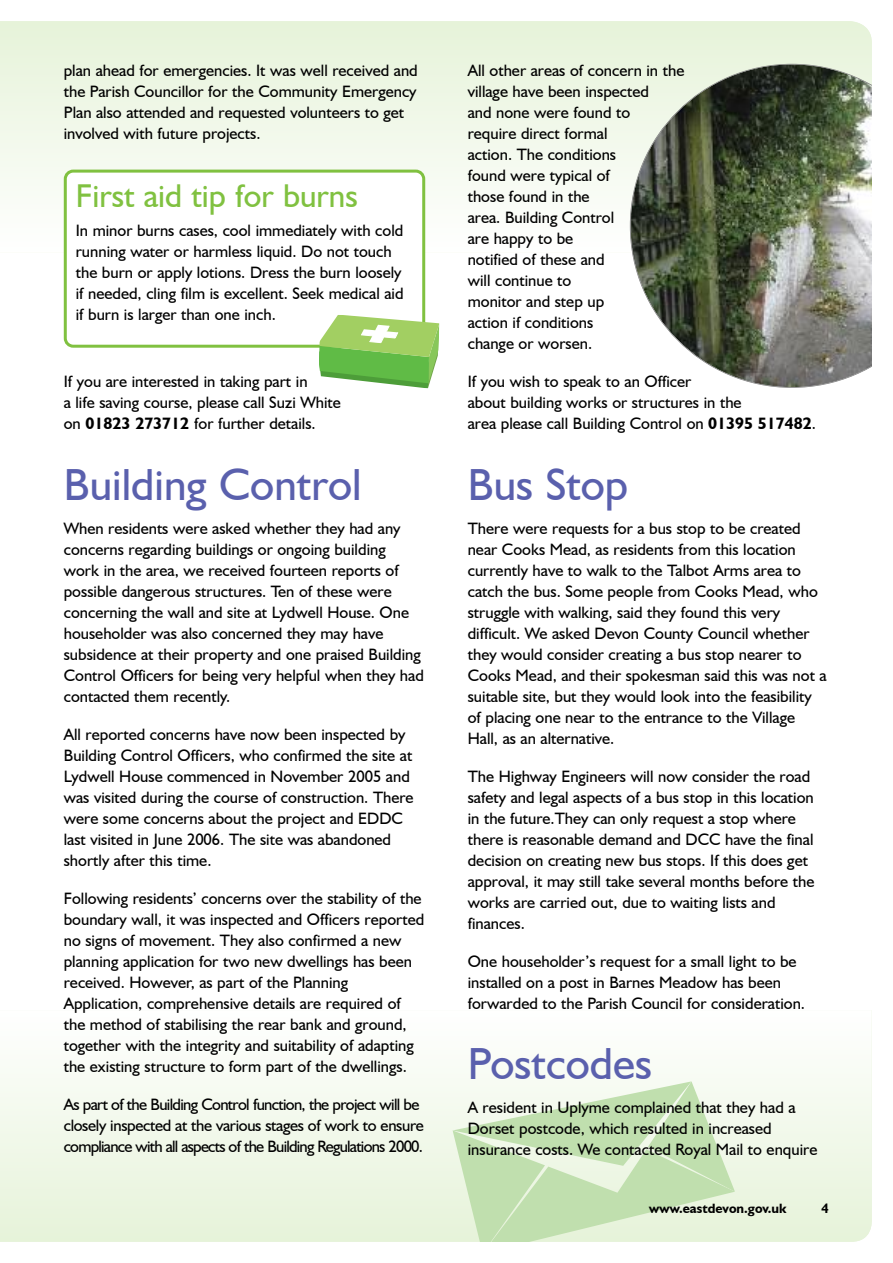
<style>
.page{position:relative;width:893px;height:1263px;background:#fff}
.page>*{position:absolute;margin:0;border:0;box-sizing:border-box;transform-origin:0 0}
.t1{font:45px "Humanist 521 BT";color:#5a60ad}
.t2{font:33px "Humanist 521 BT";color:#80c140}
.t3{font:16.5px/21px "Humanist 521 BT";color:#000}
.t4{font:16.5px/21px "Humanist 521 BT";letter-spacing:-.04em;color:#000}
.t5{font:700 13.5px "Humanist 521 BT";color:#000}
.s1{font-weight:700}
</style>
<div class="page">
<svg style="left:0;top:1023px;width:872px;height:219px"></svg>
<svg style="left:453px;top:1081px;width:282px;height:161px;background:#d3e8c5"></svg>
<svg style="left:0;top:21px;width:872px;height:232px"></svg>
<img style="left:630px;top:64px;width:242px;height:324px">
<svg style="left:64px;top:170px;width:361px;height:178px"></svg>
<svg style="left:318px;top:315px;width:121px;height:73px"></svg>
<p class="t3" style="left:64px;top:60px;width:355px">plan ahead for emergencies. It was well received and the Parish Councillor for the Community Emergency Plan also attended and requested volunteers to get involved with future projects.</p>
<h2 class="t2" style="left:76px;top:175px;width:284px">First aid tip for burns</h2>
<p class="t3" style="left:76px;top:220px;width:329px">In minor burns cases, cool immediately with cold running water or harmless liquid. Do not touch the burn or apply lotions. Dress the burn loosely if needed, cling film is excellent. Seek medical aid if burn is larger than one inch.</p>
<p class="t3" style="left:64px;top:371px;width:279px">If you are interested in taking part in<br>a life saving course, please call Suzi White on <span class="s1">01823 273712</span> for further details.</p>
<h1 class="t1" style="left:64px;top:457px;width:299px">Building Control</h1>
<p class="t3" style="left:64px;top:517px;width:362px">When residents were asked whether they had any concerns regarding buildings or ongoing building work in the area, we received fourteen reports of possible dangerous structures. Ten of these were concerning the wall and site at Lydwell House. One householder was also concerned they may have subsidence at their property and one praised Building Control Officers for being very helpful when they had contacted them recently.</p>
<p class="t3" style="left:64px;top:723px;width:351px">All reported concerns have now been inspected by Building Control Officers, who confirmed the site at Lydwell House commenced in November 2005 and was visited during the course of construction. There were some concerns about the project and EDDC last visited in June 2006. The site was abandoned shortly after this time.</p>
<p class="t3" style="left:64px;top:887px;width:362px">Following residents’ concerns over the stability of the boundary wall, it was inspected and Officers reported no signs of movement. They also confirmed a new planning application for two new dwellings has been received. However, as part of the Planning Application, comprehensive details are required of the method of stabilising the rear bank and ground, together with the integrity and suitability of adapting the existing structure to form part of the dwellings.</p>
<p class="t4" style="left:64px;top:1093px;width:362px">As part of the Building Control function, the project will be closely inspected at the various stages of work to ensure compliance with all aspects of the Building Regulations 2000.</p>
<p class="t3" style="left:468px;top:60px;width:218px">All other areas of concern in the village have been inspected<br>and none were found to<br>require direct formal<br>action. The conditions<br>found were typical of<br>those found in the<br>area. Building Control<br>are happy to be<br>notified of these and<br>will continue to<br>monitor and step up<br>action if conditions<br>change or worsen.</p>
<p class="t3" style="left:468px;top:371px;width:350px">If you wish to speak to an Officer<br>about building works or structures in the<br>area please call Building Control on <span class="s1">01395 517482</span>.</p>
<h1 class="t1" style="left:468px;top:457px;width:162px">Bus Stop</h1>
<p class="t3" style="left:468px;top:517px;width:360px">There were requests for a bus stop to be created near Cooks Mead, as residents from this location currently have to walk to the Talbot Arms area to catch the bus. Some people from Cooks Mead, who struggle with walking, said they found this very difficult. We asked Devon County Council whether they would consider creating a bus stop nearer to Cooks Mead, and their spokesman said this was not a suitable site, but they would look into the feasibility of placing one near to the entrance to the Village Hall, as an alternative.</p>
<p class="t3" style="left:468px;top:765px;width:348px">The Highway Engineers will now consider the road safety and legal aspects of a bus stop in this location in the future.They can only request a stop where there is reasonable demand and DCC have the final decision on creating new bus stops. If this does get approval, it may still take several months before the works are carried out, due to waiting lists and finances.</p>
<p class="t3" style="left:468px;top:950px;width:339px">One householder’s request for a small light to be installed on a post in Barnes Meadow has been forwarded to the Parish Council for consideration.</p>
<h1 class="t1" style="left:468px;top:1036px;width:186px">Postcodes</h1>
<p class="t3" style="left:468px;top:1096px;width:351px">A resident in Uplyme complained that they had a<br>Dorset postcode, which resulted in increased insurance costs. We contacted Royal Mail to enquire</p>
<p class="t5" style="left:649px;top:1200px;width:139px">www.eastdevon.gov.uk</p>
<p class="t5" style="left:821px;top:1200px;width:9px">4</p>
</div>
